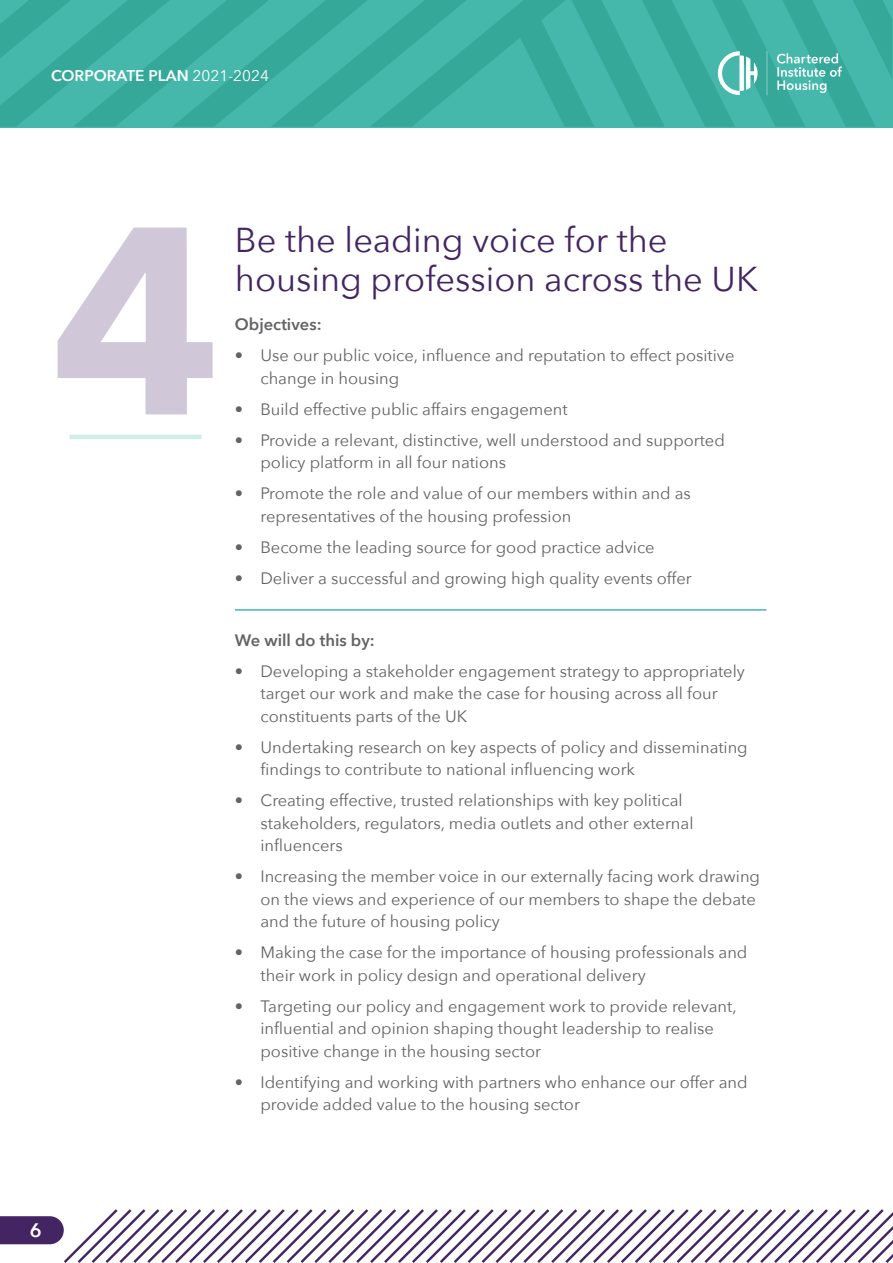
<style>
.page{position:relative;width:893px;height:1263px;background:#fff}
.page>*{position:absolute;margin:0;border:0;box-sizing:border-box;transform-origin:0 0}
.t1{font:700 264px "Avenir Next";color:#d0c8d8}
.t2{font:34.5px/39px "Avenir Next";color:#442563}
.t3{font:600 19.5px "Avenir Next";color:#fff}
.t4{font:16.5px/22.5px "Avenir Next";color:#636366}
.t5{font:600 16.5px "Avenir Next";color:#636366}
.t6{font:600 15.45px "Avenir Next";color:#fff}
.s1{font-weight:400}
</style>
<div class="page">
<svg style="left:0;top:0;width:892px;height:127px;background:#3eb1a3"></svg>
<svg style="left:777px;top:53px;width:65px;height:40px;background:#6bc3b9"></svg>
<svg style="left:718px;top:51px;width:40px;height:44px"></svg>
<svg style="left:767px;top:51px;width:1px;height:44px"></svg>
<hr style="left:70px;top:435px;width:132px;height:4px;background:#d0edea">
<hr style="left:235px;top:609px;width:531px;height:2px;background:#45b8ab">
<svg style="left:0;top:1209px;width:893px;height:54px"></svg>
<p class="t6" style="left:51px;top:62px;width:219px">CORPORATE PLAN <span class="s1">2021-2024</span></p>
<h1 class="t1" style="left:51px;top:93px;width:172px">4</h1>
<h2 class="t2" style="left:235px;top:219px;width:524px">Be the leading voice for the housing profession across the UK</h2>
<p class="t5" style="left:235px;top:310px;width:88px">Objectives:</p>
<p class="t4" style="left:260px;top:343px;width:475px;text-indent:-26px">• Use our public voice, influence and reputation to effect positive change in housing</p>
<p class="t4" style="left:235px;top:397px;width:334px">• Build effective public affairs engagement</p>
<p class="t4" style="left:260px;top:428px;width:466px;text-indent:-26px">• Provide a relevant, distinctive, well understood and supported policy platform in all four nations</p>
<p class="t4" style="left:260px;top:481px;width:432px;text-indent:-26px">• Promote the role and value of our members within and as representatives of the housing profession</p>
<p class="t4" style="left:235px;top:535px;width:421px">• Become the leading source for good practice advice</p>
<p class="t4" style="left:235px;top:566px;width:458px">• Deliver a successful and growing high quality events offer</p>
<p class="t5" style="left:235px;top:626px;width:141px">We will do this by:</p>
<p class="t4" style="left:260px;top:659px;width:486px;text-indent:-26px">• Developing a stakeholder engagement strategy to appropriately target our work and make the case for housing across all four constituents parts of the UK</p>
<p class="t4" style="left:260px;top:735px;width:489px;text-indent:-26px">• Undertaking research on key aspects of policy and disseminating findings to contribute to national influencing work</p>
<p class="t4" style="left:260px;top:788px;width:435px;text-indent:-26px">• Creating effective, trusted relationships with key political stakeholders, regulators, media outlets and other external influencers</p>
<p class="t4" style="left:260px;top:864px;width:501px;text-indent:-26px">• Increasing the member voice in our externally facing work drawing on the views and experience of our members to shape the debate and the future of housing policy</p>
<p class="t4" style="left:260px;top:940px;width:488px;text-indent:-26px">• Making the case for the importance of housing professionals and their work in policy design and operational delivery</p>
<p class="t4" style="left:260px;top:994px;width:478px;text-indent:-26px">• Targeting our policy and engagement work to provide relevant, influential and opinion shaping thought leadership to realise positive change in the housing sector</p>
<p class="t4" style="left:260px;top:1070px;width:489px;text-indent:-26px">• Identifying and working with partners who enhance our offer and provide added value to the housing sector</p>
<p class="t3" style="left:30px;top:1214px;width:13px">6</p>
</div>
